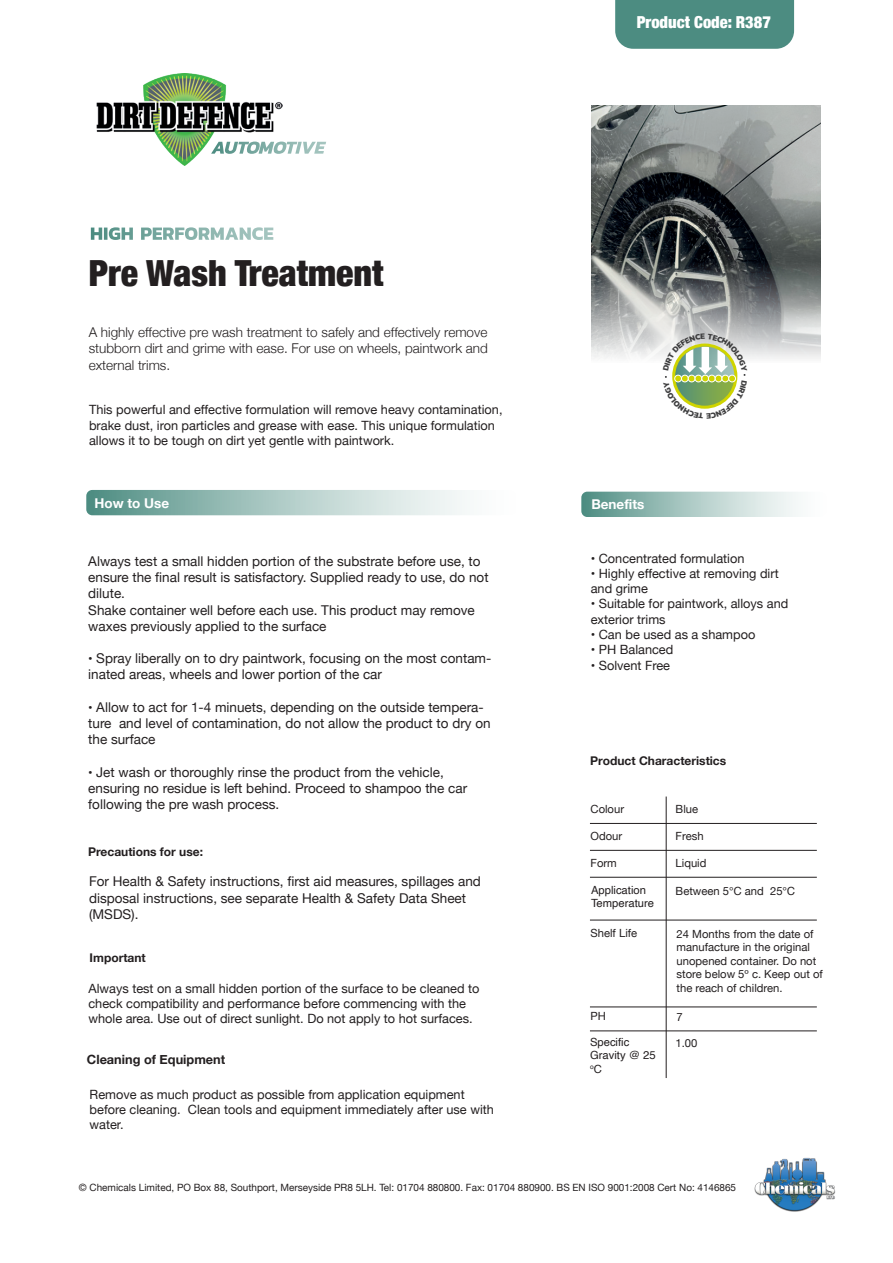
<style>
.page{position:relative;width:893px;height:1263px;background:#fff}
.page>*{position:absolute;margin:0;border:0;box-sizing:border-box;transform-origin:0 0}
.t1{font:900 condensed 36px "Helvetica Neue";color:#231f20}
.t2{font:900 condensed 16.5px "Helvetica Neue";color:#fff}
.t3{font:13.5px/16.2px "Helvetica Neue";color:#231f20}
.t4{font:300 13.5px/16.2px "Helvetica Neue";color:#231f20;text-align:justify}
.t5{font:700 13.5px "Helvetica Neue";color:#fff}
.t6{font:12.75px/15.3px "Helvetica Neue";color:#231f20}
.t7{font:700 12.75px "Helvetica Neue";color:#231f20}
.t8{font:700 12px "Helvetica Neue";color:#231f20}
.t9{font:11.25px/13.5px "Helvetica Neue";color:#231f20}
.t10{font:11.25px/13.5px "Helvetica";color:#231f20}
.t11{font:10.05px "Helvetica Neue";color:#231f20}
.t12{font:6.6px "Helvetica";color:#231f20}
.s1{font-size:12.75px}
.s2{font-size:11.25px}
</style>
<div class="page">
<img style="left:592px;top:106px;width:228px;height:155px">
<div style="left:615px;top:0;width:179px;height:49px;background:#4c8c81"></div>
<svg style="left:581px;top:492px;width:217px;height:25px;background:#a9c7c2"></svg>
<svg style="left:86px;top:490px;width:379px;height:25px;background:#a9c7c2"></svg>
<img style="left:96px;top:74px;width:187px;height:92px">
<svg style="left:211px;top:142px;width:115px;height:12px"></svg>
<svg style="left:109px;top:227px;width:164px;height:13px"></svg>
<hr style="left:590px;top:920px;width:227px;height:1px;background:#231f20">
<hr style="left:590px;top:1007px;width:227px;height:1px;background:#231f20">
<hr style="left:590px;top:1031px;width:227px;height:1px;background:#231f20">
<hr style="left:590px;top:877px;width:227px;height:1px;background:#231f20">
<hr style="left:590px;top:850px;width:227px;height:1px;background:#231f20">
<hr style="left:590px;top:823px;width:227px;height:1px;background:#231f20">
<hr style="left:666px;top:796px;width:1px;height:282px;background:#231f20">
<svg style="left:591px;top:261px;width:230px;height:98px;background:#9c9f9f"></svg>
<img style="left:754px;top:1157px;width:82px;height:55px">
<svg style="left:663px;top:334px;width:84px;height:75px"></svg>
<h1 class="t1" style="left:89px;top:244px;width:296px">Pre Wash Treatment</h1>
<p class="t4" style="left:89px;top:323px;width:401px">A highly effective pre wash treatment to safely and effectively remove stubborn dirt and grime with ease. For use on wheels, paintwork and external trims.</p>
<p class="t6" style="left:89px;top:403px;width:415px">This powerful and effective formulation will remove heavy contamination, brake dust, iron particles and grease with ease. This unique formulation allows it to be tough on dirt yet gentle with paintwork.</p>
<p class="t2" style="left:637px;top:9px;width:136px">Product Code: R387</p>
<p class="t5" style="left:94px;top:492px;width:76px">How to Use</p>
<p class="t5" style="left:591px;top:494px;width:54px">Benefits</p>
<p class="t3" style="left:88px;top:554px;width:402px">Always test a small hidden portion of the substrate before use, to ensure the final result is satisfactory. Supplied ready to use, do not dilute.<br>Shake container well before each use. This product may remove waxes previously applied to the surface</p>
<p class="t3" style="left:88px;top:651px;width:405px"><span class="s1">•</span> Spray liberally on to dry paintwork, focusing on the most contam&shy;inated areas, wheels and lower portion of the car</p>
<p class="t3" style="left:88px;top:700px;width:404px"><span class="s1">•</span> Allow to act for 1-4 minuets, depending on the outside tempera&shy;ture and level of contamination, do not allow the product to dry on the surface</p>
<p class="t3" style="left:88px;top:764px;width:380px"><span class="s1">•</span> Jet wash or thoroughly rinse the product from the vehicle, ensuring no residue is left behind. Proceed to shampoo the car following the pre wash process.</p>
<p class="t8" style="left:88px;top:842px;width:116px">Precautions for use:</p>
<p class="t3" style="left:89px;top:874px;width:393px">For Health &amp; Safety instructions, first aid measures, spillages and disposal instructions, see separate Health &amp; Safety Data Sheet (MSDS).</p>
<p class="t8" style="left:90px;top:948px;width:58px">Important</p>
<p class="t6" style="left:88px;top:981px;width:393px">Always test on a small hidden portion of the surface to be cleaned to check compatibility and performance before commencing with the whole area. Use out of direct sunlight. Do not apply to hot surfaces.</p>
<p class="t7" style="left:87px;top:1049px;width:140px">Cleaning of Equipment</p>
<p class="t6" style="left:90px;top:1087px;width:406px">Remove as much product as possible from application equipment before cleaning. Clean tools and equipment immediately after use with water.</p>
<p class="t6" style="left:591px;top:551px;width:155px">• Concentrated formulation</p>
<p class="t6" style="left:591px;top:566px;width:189px">• Highly effective at removing dirt and grime</p>
<p class="t6" style="left:591px;top:597px;width:199px">• Suitable for paintwork, alloys and exterior trims</p>
<p class="t6" style="left:591px;top:628px;width:166px">• Can be used as a shampoo</p>
<p class="t6" style="left:591px;top:643px;width:84px">• PH Balanced</p>
<p class="t6" style="left:591px;top:658px;width:81px">• Solvent Free</p>
<p class="t8" style="left:590px;top:751px;width:138px">Product Characteristics</p>
<p class="t9" style="left:591px;top:803px;width:35px">Colour</p>
<p class="t9" style="left:591px;top:830px;width:33px">Odour</p>
<p class="t9" style="left:591px;top:857px;width:28px">Form</p>
<p class="t10" style="left:591px;top:883px;width:65px">Application<br>Temperature</p>
<p class="t9" style="left:591px;top:927px;width:48px">Shelf Life</p>
<p class="t9" style="left:676px;top:803px;width:24px">Blue</p>
<p class="t9" style="left:676px;top:830px;width:30px">Fresh</p>
<p class="t9" style="left:676px;top:857px;width:32px">Liquid</p>
<p class="t9" style="left:676px;top:885px;width:121px">Between 5℃ and 25℃</p>
<p class="t9" style="left:677px;top:927px;width:148px">24 Months from the date of manufacture in the original unopened container. Do not store below 5º c. Keep out of the reach of children.</p>
<p class="t9" style="left:591px;top:1010px;width:17px">PH</p>
<p class="t9" style="left:677px;top:1010px;width:8px">7</p>
<p class="t10" style="left:590px;top:1035px;width:41px">Specific</p>
<p class="t9" style="left:675px;top:1036px;width:23px">1.00</p>
<p class="t10" style="left:590px;top:1049px;width:67px">Gravity @ 25</p>
<p class="t12" style="left:590px;top:1062px;width:13px">o<span class="s2">C</span></p>
<p class="t11" style="left:79px;top:1180px;width:659px">© Chemicals Limited, PO Box 88, Southport, Merseyside PR8 5LH. Tel: 01704 880800. Fax: 01704 880900. BS EN ISO 9001:2008 Cert No: 4146865</p>
</div>
